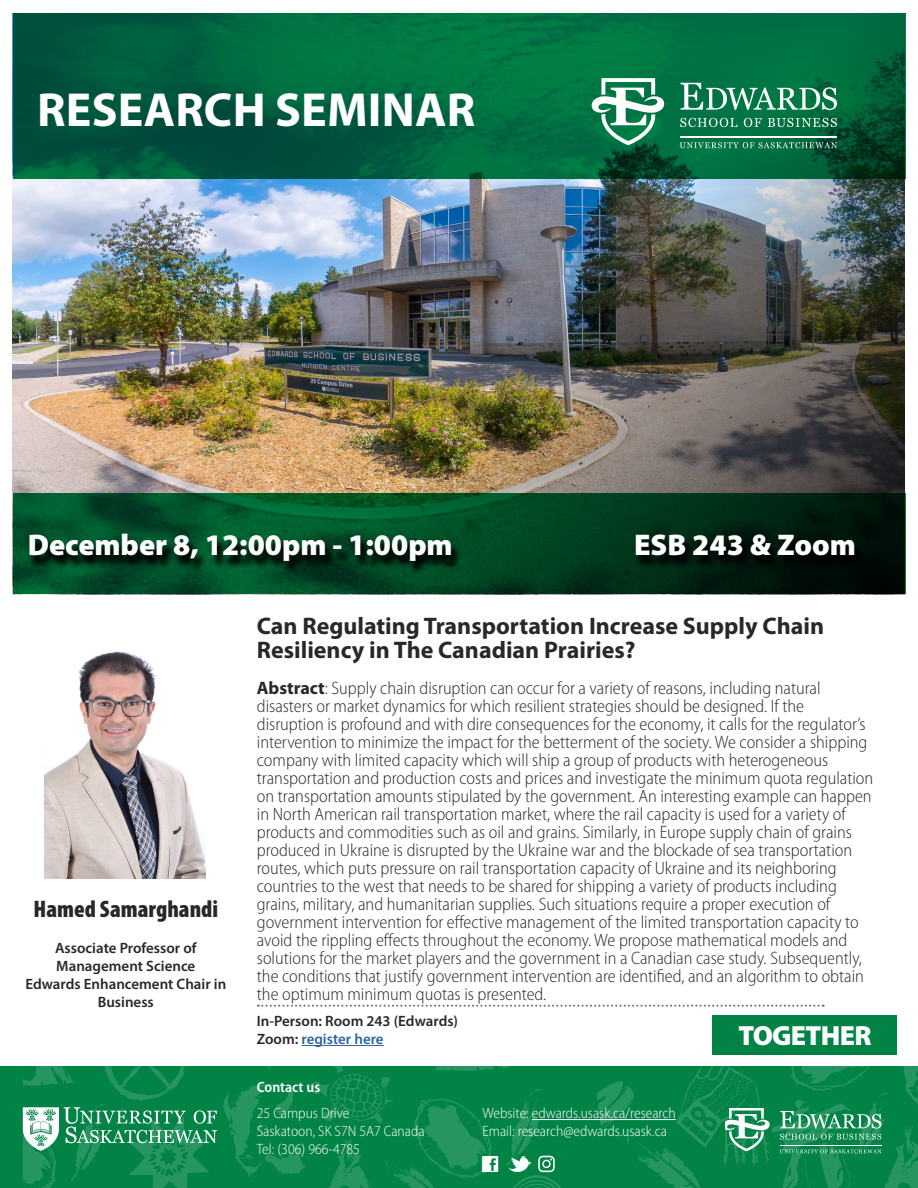
<style>
.page{position:relative;width:918px;height:1188px;background:#fff}
.page>*{position:absolute;margin:0;border:0;box-sizing:border-box;transform-origin:0 0}
.t1{font:700 48px "Myriad Pro";letter-spacing:.005em;color:#fff}
.t2{font:900 30px "Myriad Pro";color:#fff}
.t3{font:28.35px "Social Logos";color:#fff}
.t4{font:900 27.75px "Myriad Pro";letter-spacing:-.025em;color:#fff}
.t5{font:700 24px/24px "Myriad Pro";color:#292829}
.t6{font:900 condensed 24px "Myriad Pro";color:#292829}
.t7{font:300 semi-condensed 18px/18px "Myriad Pro";color:#292829}
.t8{font:300 semi-condensed 15px/18px "Myriad Pro";color:#fff}
.t9{font:600 15px/18px "Myriad Pro";color:#292829;text-align:center}
.t10{font:600 semi-condensed 15px "Myriad Pro";color:#fff}
.s1{font-weight:700;font-stretch:normal}
.s2{color:#2f63a2}
</style>
<div class="page">
<img style="left:12px;top:13px;width:893px;height:581px">
<svg style="left:13px;top:13px;width:892px;height:166px;background:#00643e"></svg>
<svg style="left:592px;top:78px;width:73px;height:67px"></svg>
<svg style="left:680px;top:118px;width:58px;height:9px"></svg>
<svg style="left:744px;top:118px;width:18px;height:9px"></svg>
<svg style="left:768px;top:118px;width:69px;height:9px"></svg>
<svg style="left:680px;top:142px;width:157px;height:6px"></svg>
<svg style="left:680px;top:83px;width:157px;height:27px"></svg>
<hr style="left:680px;top:136px;width:157px;height:1px;background:#fff">
<svg style="left:13px;top:493px;width:892px;height:101px;background:#003f20"></svg>
<svg style="left:27px;top:535px;width:838px;height:41px;background:#003018"></svg>
<svg style="left:258px;top:1005px;width:566px;height:2px"></svg>
<div style="left:713px;top:1015px;width:184px;height:40px;background:#008345"></div>
<div style="left:0;top:1066px;width:918px;height:122px;background:#008345"></div>
<img style="left:23px;top:1066px;width:542px;height:122px">
<img style="left:593px;top:1066px;width:325px;height:122px">
<svg style="left:23px;top:1107px;width:194px;height:44px"></svg>
<hr style="left:532px;top:1119px;width:144px;height:1px;background:#fff">
<svg style="left:538px;top:1156px;width:17px;height:16px"></svg>
<img style="left:44px;top:651px;width:161px;height:227px">
<hr style="left:301px;top:1045px;width:83px;height:1px;background:#2f63a2">
<h1 class="t1" style="left:37px;top:83px;width:440px">RESEARCH SEMINAR</h1>
<h2 class="t2" style="left:28px;top:528px;width:427px">December 8, 12:00pm - 1:00pm</h2>
<h2 class="t2" style="left:634px;top:528px;width:223px">ESB 243 &amp; Zoom</h2>
<h3 class="t6" style="left:34px;top:894px;width:186px">Hamed Samarghandi</h3>
<p class="t9" style="left:25px;top:939px;width:202px">Associate Professor of<br>Management Science<br>Edwards Enhancement Chair in<br>Business</p>
<h3 class="t5" style="left:257px;top:614px;width:569px">Can Regulating Transportation Increase Supply Chain<br>Resiliency in The Canadian Prairies?</h3>
<p class="t7" style="left:257px;top:679px;width:618px"><span class="s1">Abstract</span>: Supply chain disruption can occur for a variety of reasons, including natural disasters or market dynamics for which resilient strategies should be designed. If the disruption is profound and with dire consequences for the economy, it calls for the regulator’s intervention to minimize the impact for the betterment of the society. We consider a shipping company with limited capacity which will ship a group of products with heterogeneous transportation and production costs and prices and investigate the minimum quota regulation on transportation amounts stipulated by the government. An interesting example can happen in North American rail transportation market, where the rail capacity is used for a variety of products and commodities such as oil and grains. Similarly, in Europe supply chain of grains produced in Ukraine is disrupted by the Ukraine war and the blockade of sea transportation routes, which puts pressure on rail transportation capacity of Ukraine and its neighboring countries to the west that needs to be shared for shipping a variety of products including grains, military, and humanitarian supplies. Such situations require a proper execution of government intervention for effective management of the limited transportation capacity to avoid the rippling effects throughout the economy. We propose mathematical models and solutions for the market players and the government in a Canadian case study. Subsequently, the conditions that justify government intervention are identified, and an algorithm to obtain the optimum minimum quotas is presented.</p>
<p class="t9" style="left:257px;top:1012px;width:203px;text-align:left">In-Person: Room 243 (Edwards)<br>Zoom: <span class="s2">register here</span></p>
<p class="t10" style="left:257px;top:1079px;width:65px">Contact us</p>
<p class="t8" style="left:257px;top:1104px;width:169px">25 Campus Drive<br>Saskatoon, SK S7N 5A7 Canada<br>Tel: (306) 966-4785</p>
<p class="t8" style="left:482px;top:1104px;width:195px">Website: edwards.usask.ca/research<br>Email: research@edwards.usask.ca</p>
<h3 class="t3" style="left:480px;top:1152px;width:56px">C M</h3>
<h3 class="t4" style="left:738px;top:1020px;width:135px">TOGETHER</h3>
</div>
